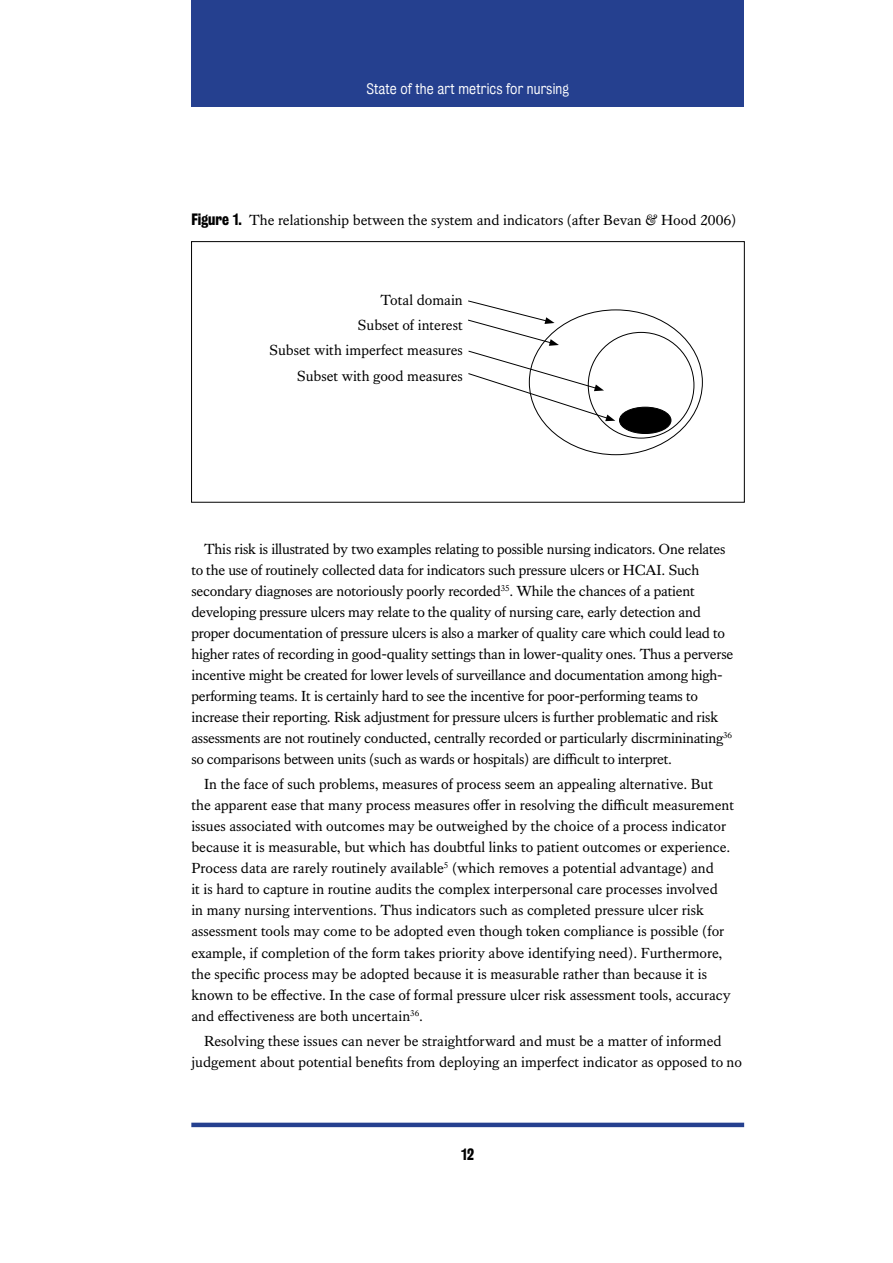
<style>
.page{position:relative;width:893px;height:1263px;background:#fff}
.page>*{position:absolute;margin:0;border:0;box-sizing:border-box;transform-origin:0 0}
.t1{font:15px/21px "Kings Caslon Text";letter-spacing:-.005em;color:#000}
.t2{font:15px "Kings Bureau Grot Three Seven";color:#000}
.t3{font:13.8px "Kings Bureau Grot Five One";letter-spacing:.01em;color:#fff}
.s1{font-family:"Kings Bureau Grot Three Seven"}
</style>
<div class="page">
<div style="left:191px;top:0;width:553px;height:106px;background:#25408f"></div>
<hr style="left:191px;top:1123px;width:553px;height:4px;background:#25408f">
<div style="left:191px;top:241px;width:553px;height:261px;border:1px solid #000"></div>
<div style="left:619px;top:407px;width:52px;height:26px;background:#000;border-radius:50%"></div>
<div style="left:619px;top:407px;width:52px;height:27px;border:1px solid #000;border-radius:50%"></div>
<svg style="left:468px;top:300px;width:147px;height:121px"></svg>
<p class="t3" style="left:366px;top:81px;width:204px">State of the art metrics for nursing</p>
<p class="t1" style="left:191px;top:209px;width:547px"><span class="s1">Figure 1.</span> The relationship between the system and indicators (after Bevan &amp; Hood 2006)</p>
<p class="t1" style="left:269px;top:287px;width:195px;line-height:25.2px;text-align:right">Total domain<br>Subset of interest<br>Subset with imperfect measures<br>Subset with good measures</p>
<p class="t1" style="left:191px;top:539px;width:543px;text-indent:13px">This risk is illustrated by two examples relating to possible nursing indicators. One relates to the use of routinely collected data for indicators such pressure ulcers or HCAI. Such secondary diagnoses are notoriously poorly recorded<sup>35</sup>. While the chances of a patient developing pressure ulcers may relate to the quality of nursing care, early detection and proper documentation of pressure ulcers is also a marker of quality care which could lead to higher rates of recording in good-quality settings than in lower-quality ones. Thus a perverse incentive might be created for lower levels of surveillance and documentation among high&shy;performing teams. It is certainly hard to see the incentive for poor-performing teams to increase their reporting. Risk adjustment for pressure ulcers is further problematic and risk assessments are not routinely conducted, centrally recorded or particularly discrmininating<sup>36 </sup>so comparisons between units (such as wards or hospitals) are difficult to interpret.</p>
<p class="t1" style="left:191px;top:774px;width:544px;text-indent:13px">In the face of such problems, measures of process seem an appealing alternative. But the apparent ease that many process measures offer in resolving the difficult measurement issues associated with outcomes may be outweighed by the choice of a process indicator because it is measurable, but which has doubtful links to patient outcomes or experience.<br>Process data are rarely routinely available<sup>5</sup> (which removes a potential advantage) and<br>it is hard to capture in routine audits the complex interpersonal care processes involved<br>in many nursing interventions. Thus indicators such as completed pressure ulcer risk assessment tools may come to be adopted even though token compliance is possible (for example, if completion of the form takes priority above identifying need). Furthermore, the specific process may be adopted because it is measurable rather than because it is known to be effective. In the case of formal pressure ulcer risk assessment tools, accuracy and effectiveness are both uncertain<sup>36</sup>.</p>
<p class="t1" style="left:191px;top:1030px;width:552px;text-align:center">Resolving these issues can never be straightforward and must be a matter of informed judgement about potential benefits from deploying an imperfect indicator as opposed to no</p>
<p class="t2" style="left:461px;top:1146px;width:14px">12</p>
</div>
